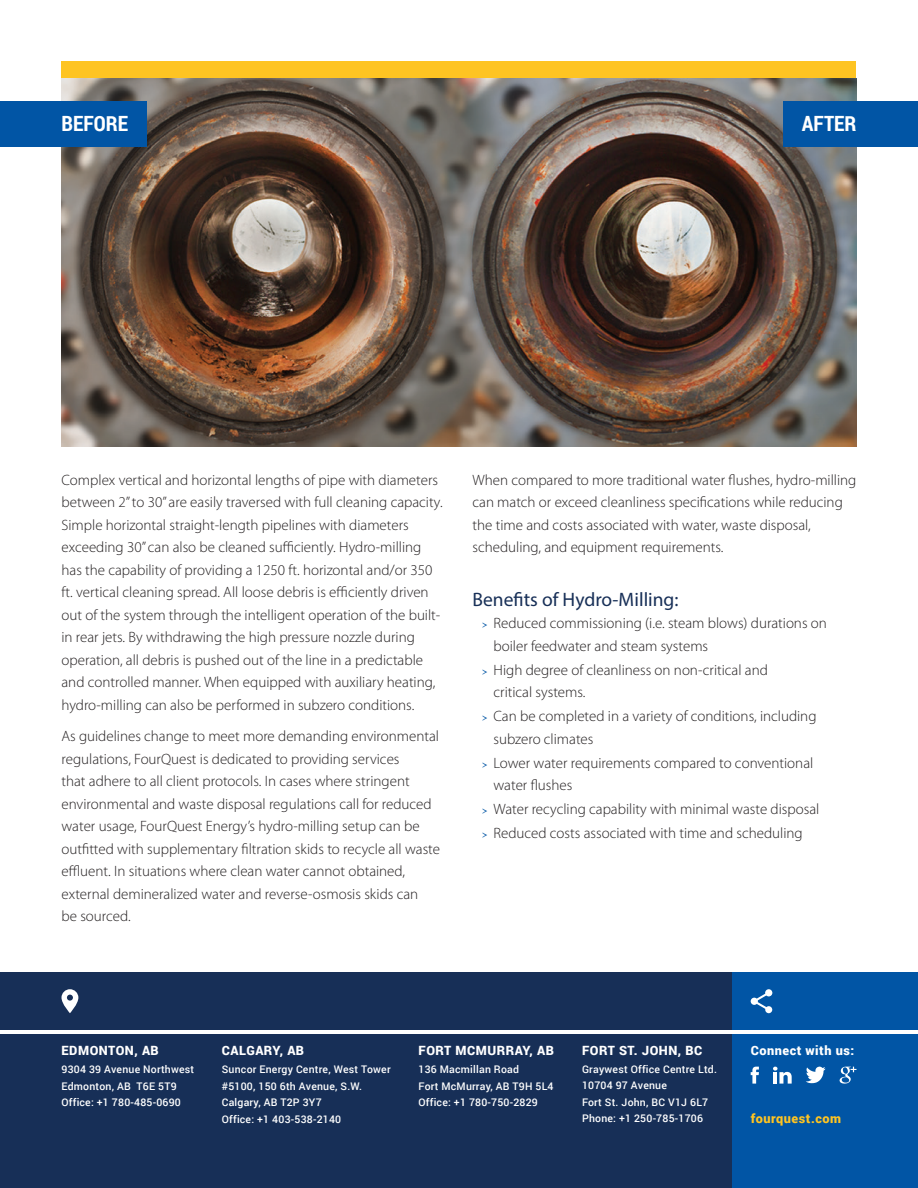
<style>
.page{position:relative;width:918px;height:1188px;background:#fff}
.page>*{position:absolute;margin:0;border:0;box-sizing:border-box;transform-origin:0 0}
.Heading_3{font:700 21px "Roboto Condensed";color:#fff}
.Body_Sub-Heading{font:19.5px "Myriad Pro";color:#172f57}
.Body{font:300 15px/22.5px "Myriad Pro";color:#231f20}
.t1{font:900 12.75px "Roboto";letter-spacing:.04em;color:#fff}
.t2{font:900 12.75px "Roboto";letter-spacing:.04em;color:#fec422}
.t3{font:500 10.5px/16.5px "Roboto";letter-spacing:.02em;color:#fff}
.s1{font-family:"Arno Pro";font-weight:400;color:#0155a5}
</style>
<div class="page">
<div style="left:0;top:1034px;width:918px;height:154px;background:#172f57"></div>
<div style="left:0;top:972px;width:918px;height:58px;background:#172f57"></div>
<div style="left:733px;top:1034px;width:185px;height:154px;background:#0155a5"></div>
<div style="left:733px;top:972px;width:185px;height:58px;background:#0155a5"></div>
<svg style="left:62px;top:989px;width:16px;height:24px"></svg>
<svg style="left:751px;top:989px;width:21px;height:24px"></svg>
<svg style="left:751px;top:1067px;width:8px;height:17px"></svg>
<svg style="left:773px;top:1067px;width:19px;height:17px"></svg>
<hr style="left:773px;top:1072px;width:4px;height:12px;background:#fff">
<svg style="left:806px;top:1067px;width:20px;height:16px"></svg>
<svg style="left:840px;top:1067px;width:16px;height:17px"></svg>
<div style="left:62px;top:62px;width:794px;height:16px;background:#fec422"></div>
<img style="left:62px;top:78px;width:794px;height:368px">
<div style="left:0;top:101px;width:147px;height:46px;background:#0155a5"></div>
<div style="left:783px;top:101px;width:135px;height:46px;background:#0155a5"></div>
<p class="Heading_3" style="left:62px;top:109px;width:68px">BEFORE</p>
<p class="Heading_3" style="left:802px;top:109px;width:56px">AFTER</p>
<p class="Body" style="left:62px;top:469px;width:383px">Complex vertical and horizontal lengths of pipe with diameters between 2” to 30” are easily traversed with full cleaning capacity.<br>Simple horizontal straight-length pipelines with diameters exceeding 30” can also be cleaned sufficiently. Hydro-milling has the capability of providing a 1250 ft. horizontal and/or 350 ft. vertical cleaning spread. All loose debris is efficiently driven out of the system through the intelligent operation of the built&shy;in rear jets. By withdrawing the high pressure nozzle during operation, all debris is pushed out of the line in a predictable and controlled manner. When equipped with auxiliary heating, hydro-milling can also be performed in subzero conditions.</p>
<p class="Body" style="left:62px;top:725px;width:380px">As guidelines change to meet more demanding environmental regulations, FourQuest is dedicated to providing services<br>that adhere to all client protocols. In cases where stringent environmental and waste disposal regulations call for reduced water usage, FourQuest Energy’s hydro-milling setup can be outfitted with supplementary filtration skids to recycle all waste effluent. In situations where clean water cannot obtained, external demineralized water and reverse-osmosis skids can<br>be sourced.</p>
<p class="Body" style="left:472px;top:469px;width:385px">When compared to more traditional water flushes, hydro-milling can match or exceed cleanliness specifications while reducing the time and costs associated with water, waste disposal, scheduling, and equipment requirements.</p>
<p class="Body_Sub-Heading" style="left:472px;top:587px;width:208px">Benefits of Hydro-Milling:</p>
<p class="Body" style="left:494px;top:612px;width:335px;text-indent:-12px"><span class="s1">›</span> Reduced commissioning (i.e. steam blows) durations on boiler feedwater and steam systems</p>
<p class="Body" style="left:494px;top:659px;width:276px;text-indent:-12px"><span class="s1">›</span> High degree of cleanliness on non-critical and critical systems.</p>
<p class="Body" style="left:494px;top:705px;width:325px;text-indent:-12px"><span class="s1">›</span> Can be completed in a variety of conditions, including subzero climates</p>
<p class="Body" style="left:494px;top:752px;width:321px;text-indent:-12px"><span class="s1">›</span> Lower water requirements compared to conventional water flushes</p>
<p class="Body" style="left:482px;top:798px;width:339px"><span class="s1">›</span> Water recycling capability with minimal waste disposal</p>
<p class="Body" style="left:482px;top:822px;width:323px"><span class="s1">›</span> Reduced costs associated with time and scheduling</p>
<p class="t1" style="left:62px;top:1042px;width:99px">EDMONTON, AB</p>
<p class="t3" style="left:62px;top:1061px;width:134px">9304 39 Avenue Northwest<br>Edmonton, AB T6E 5T9<br>Office: +1 780-485-0690</p>
<p class="t1" style="left:222px;top:1042px;width:84px">CALGARY, AB</p>
<p class="t3" style="left:222px;top:1061px;width:170px">Suncor Energy Centre, West Tower #5100, 150 6th Avenue, S.W.<br>Calgary, AB T2P 3Y7<br>Office: +1 403-538-2140</p>
<p class="t1" style="left:419px;top:1042px;width:137px">FORT MCMURRAY, AB</p>
<p class="t3" style="left:419px;top:1061px;width:137px">136 Macmillan Road<br>Fort McMurray, AB T9H 5L4<br>Office: +1 780-750-2829</p>
<p class="t1" style="left:582px;top:1041px;width:122px">FORT ST. JOHN, BC</p>
<p class="t3" style="left:582px;top:1060px;width:137px">Graywest Office Centre Ltd.<br>10704 97 Avenue<br>Fort St. John, BC V1J 6L7<br>Phone: +1 250-785-1706</p>
<p class="t1" style="left:751px;top:1042px;width:105px">Connect with us:</p>
<p class="t2" style="left:751px;top:1110px;width:92px">fourquest.com</p>
</div>
